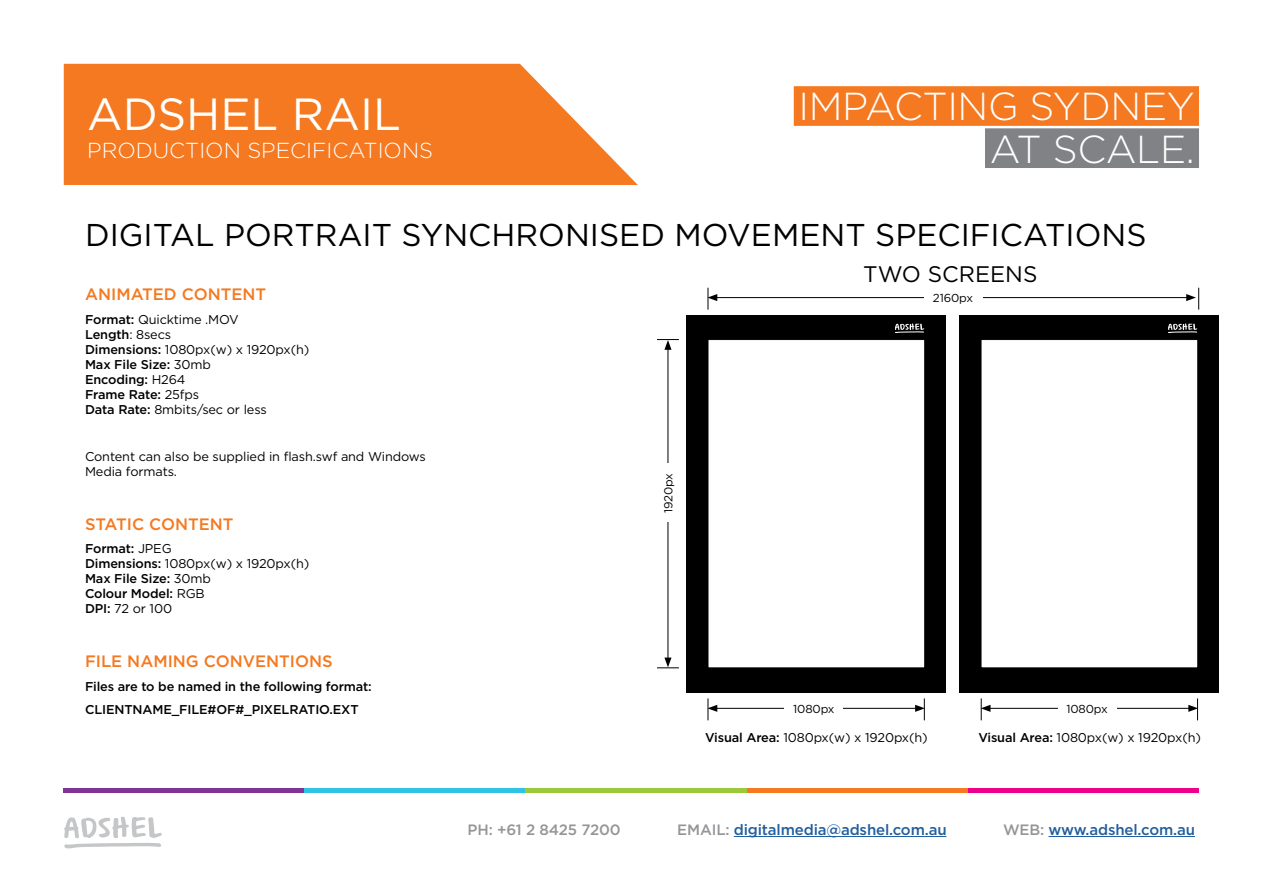
<style>
.page{position:relative;width:1263px;height:893px;background:#fff}
.page>*{position:absolute;margin:0;border:0;box-sizing:border-box;transform-origin:0 0}
.t1{font:45px "Gotham";color:#fff}
.t2{font:300 39px/42.2px "Gotham";letter-spacing:-.01em;color:#fff;text-align:right}
.t3{font:31.5px "Gotham";color:#000}
.t4{font:22.5px "Gotham";color:#000}
.t5{font:300 21.75px "Gotham";color:#fff}
.t6{font:500 16.5px "Gotham";color:#f47920}
.t7{font:500 15px "Gotham";letter-spacing:-.01em;color:#215e9e}
.t8{font:500 15px "Gotham";letter-spacing:-.01em;color:#939598}
.t9{font:12.75px/15px "Gotham";letter-spacing:-.01em;color:#000}
.t10{font:500 12.75px/15px "Gotham";letter-spacing:-.01em;color:#000}
.t11{font:11.55px "Gotham";letter-spacing:-.01em;color:#000}
.s1{font-weight:500}
.s2{font-weight:400}
.s3{color:#939598}
</style>
<div class="page">
<hr style="left:64px;top:789px;width:240px;height:4px;background:#803594">
<hr style="left:304px;top:789px;width:221px;height:4px;background:#30c3e5">
<hr style="left:525px;top:789px;width:222px;height:4px;background:#9aca3c">
<hr style="left:747px;top:789px;width:221px;height:4px;background:#f47920">
<hr style="left:968px;top:789px;width:231px;height:4px;background:#ec008c">
<svg style="left:64px;top:816px;width:98px;height:33px"></svg>
<hr style="left:734px;top:836px;width:212px;height:1px;background:#215e9e">
<hr style="left:1048px;top:836px;width:147px;height:1px;background:#215e9e">
<div style="left:686px;top:315px;width:259px;height:378px;background:#000"></div>
<div style="left:959px;top:315px;width:259px;height:378px;background:#000"></div>
<svg style="left:64px;top:64px;width:574px;height:121px;background:#f58636"></svg>
<div style="left:708px;top:340px;width:217px;height:328px;background:#fff"></div>
<div style="left:707px;top:339px;width:218px;height:329px;border:1px solid #000"></div>
<div style="left:981px;top:340px;width:217px;height:328px;background:#fff"></div>
<div style="left:980px;top:339px;width:218px;height:329px;border:1px solid #000"></div>
<hr style="left:667px;top:347px;width:1px;height:313px;background:#000">
<hr style="left:715px;top:297px;width:473px;height:1px;background:#000">
<hr style="left:715px;top:708px;width:202px;height:1px;background:#000">
<hr style="left:988px;top:708px;width:203px;height:1px;background:#000">
<svg style="left:657px;top:339px;width:22px;height:11px"></svg>
<svg style="left:707px;top:288px;width:10px;height:22px"></svg>
<svg style="left:707px;top:698px;width:10px;height:22px"></svg>
<svg style="left:981px;top:698px;width:9px;height:22px"></svg>
<svg style="left:1186px;top:288px;width:13px;height:22px"></svg>
<svg style="left:915px;top:698px;width:10px;height:22px"></svg>
<svg style="left:1188px;top:698px;width:10px;height:22px"></svg>
<svg style="left:657px;top:658px;width:22px;height:10px"></svg>
<div style="left:660px;top:464px;width:16px;height:58px;background:#fff"></div>
<div style="left:924px;top:289px;width:58px;height:17px;background:#fff"></div>
<div style="left:784px;top:700px;width:59px;height:16px;background:#fff"></div>
<div style="left:1058px;top:700px;width:58px;height:16px;background:#fff"></div>
<svg style="left:895px;top:323px;width:29px;height:10px"></svg>
<svg style="left:1168px;top:323px;width:29px;height:10px"></svg>
<div style="left:794px;top:86px;width:405px;height:40px;background:#f47920"></div>
<div style="left:985px;top:128px;width:214px;height:40px;background:#808285"></div>
<h1 class="t1" style="left:87px;top:85px;width:315px">ADSHEL RAIL</h1>
<h3 class="t5" style="left:87px;top:137px;width:347px">PRODUCTION SPECIFICATIONS</h3>
<h2 class="t2" style="left:798px;top:84px;width:398px">IMPACTING SYDNEY<br>AT SCALE.</h2>
<h3 class="t3" style="left:85px;top:215px;width:1063px">DIGITAL PORTRAIT SYNCHRONISED MOVEMENT SPECIFICATIONS</h3>
<h3 class="t4" style="left:863px;top:259px;width:176px">TWO SCREENS</h3>
<p class="t6" style="left:85px;top:284px;width:183px">ANIMATED CONTENT</p>
<p class="t9" style="left:85px;top:311px;width:226px"><span class="s1">Format:</span> Quicktime .MOV<br><span class="s1">Length</span>: 8secs<br><span class="s1">Dimensions:</span> 1080px(w) x 1920px(h)<br><span class="s1">Max File Size:</span> 30mb<br><span class="s1">Encoding:</span> H264<br><span class="s1">Frame Rate:</span> 25fps<br><span class="s1">Data Rate:</span> 8mbits/sec or less</p>
<p class="t9" style="left:85px;top:448px;width:342px">Content can also be supplied in flash.swf and Windows<br>Media formats.</p>
<p class="t6" style="left:85px;top:513px;width:150px">STATIC CONTENT</p>
<p class="t10" style="left:85px;top:541px;width:226px">Format: <span class="s2">JPEG<br></span>Dimensions: <span class="s2">1080px(w) x 1920px(h)<br></span>Max File Size: <span class="s2">30mb<br></span>Colour Model: <span class="s2">RGB<br></span>DPI: <span class="s2">72 or 100</span></p>
<p class="t6" style="left:85px;top:650px;width:249px">FILE NAMING CONVENTIONS</p>
<p class="t10" style="left:85px;top:674px;width:288px;line-height:23.5px">Files are to be named in the following format:<br>CLIENTNAME_FILE#OF#_PIXELRATIO.EXT</p>
<p class="t11" style="left:661px;top:513px;width:42px;rotate:-90deg">1920px</p>
<p class="t11" style="left:933px;top:291px;width:42px">2160px</p>
<p class="t11" style="left:793px;top:701px;width:43px">1080px</p>
<p class="t11" style="left:1066px;top:701px;width:43px">1080px</p>
<p class="t9" style="left:705px;top:729px;width:224px"><span class="s1">Visual Area:</span> 1080px(w) x 1920px(h)</p>
<p class="t9" style="left:978px;top:729px;width:224px"><span class="s1">Visual Area:</span> 1080px(w) x 1920px(h)</p>
<p class="t8" style="left:468px;top:820px;width:155px">PH: +61 2 8425 7200</p>
<p class="t7" style="left:677px;top:820px;width:271px"><span class="s3">EMAIL:</span> digitalmedia@adshel.com.au</p>
<p class="t7" style="left:1003px;top:820px;width:193px"><span class="s3">WEB:</span> www.adshel.com.au</p>
</div>
